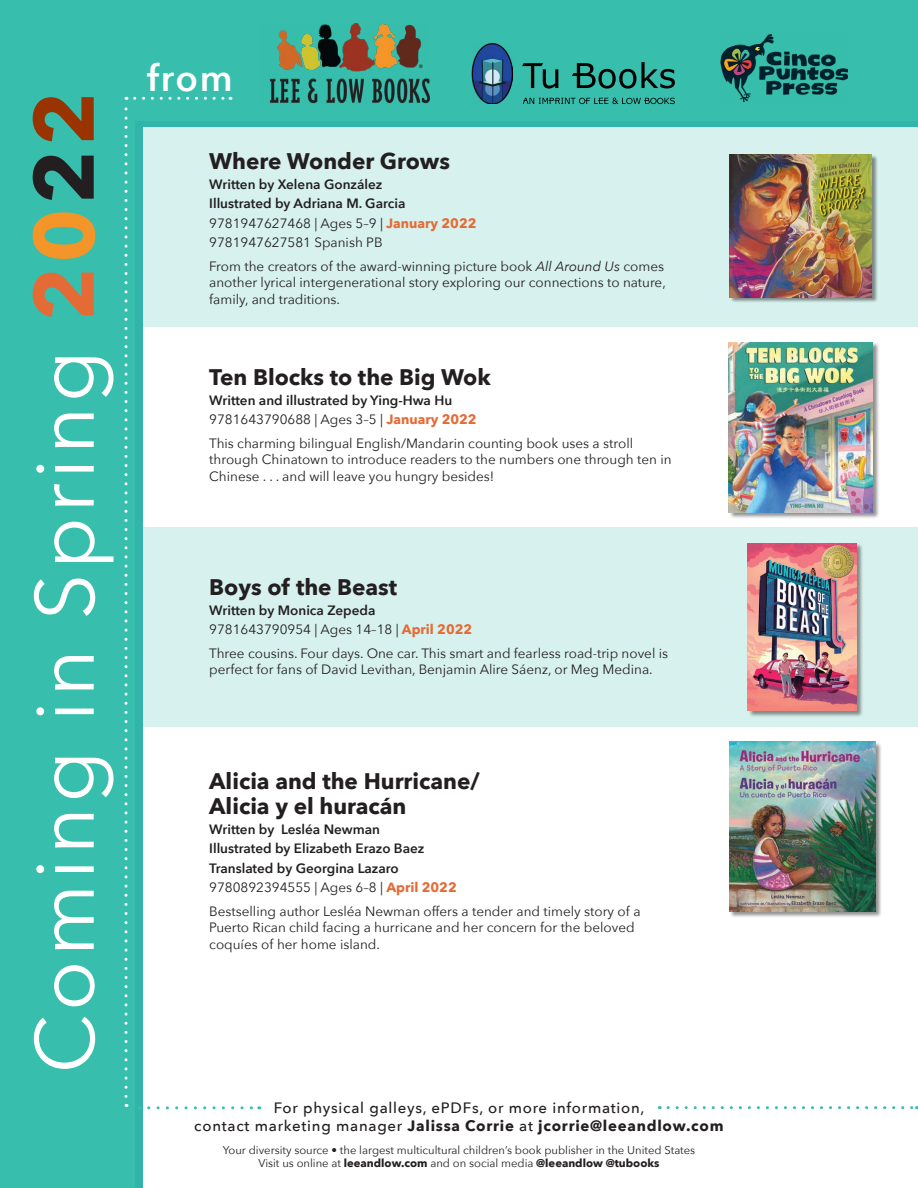
<style>
.page{position:relative;width:918px;height:1188px;background:#38beac}
.page>*{position:absolute;margin:0;border:0;box-sizing:border-box;transform-origin:0 0}
.t1{font:82.5px "Avenir Next";letter-spacing:.05em;color:#fff}
.t2{font:600 36.9px "Avenir Next";color:#fff}
.t3{font:700 22.5px/25.5px "Avenir Next";color:#231f20}
.t4{font:500 15px/18px "Avenir Next";letter-spacing:.05em;color:#231f20;text-align:center}
.t5{font:13.5px/16.5px "Avenir Next";color:#231f20}
.t6{font:600 13.5px/19.5px "Avenir Next";color:#231f20}
.t7{font:11.25px/13.5px "Avenir Next";color:#231f20;text-align:center}
.s1{font-weight:700;font-size:84px;color:#e56b36}
.s2{font-weight:700;font-size:84px;color:#f49529}
.s3{font-weight:700;font-size:84px;color:#231f20}
.s4{font-weight:700;font-size:84px;color:#930}
.s5{font-weight:400}
.s6{font-weight:700;color:#e56b36}
.s7{font-style:italic}
.s8{font-weight:600}
.s9{font-weight:700}
</style>
<div class="page">
<div style="left:144px;top:130px;width:774px;height:1058px;background:#fff"></div>
<div style="left:144px;top:127px;width:774px;height:200px;background:#d7f2ee"></div>
<div style="left:144px;top:527px;width:774px;height:200px;background:#d7f2ee"></div>
<img style="left:270px;top:24px;width:160px;height:80px">
<svg style="left:149px;top:1106px;width:111px;height:3px"></svg>
<svg style="left:125px;top:97px;width:3px;height:999px"></svg>
<svg style="left:135px;top:97px;width:96px;height:3px"></svg>
<svg style="left:522px;top:62px;width:153px;height:27px"></svg>
<svg style="left:523px;top:98px;width:152px;height:6px"></svg>
<img style="left:472px;top:43px;width:40px;height:61px">
<div style="left:730px;top:155px;width:148px;height:148px;background:#231f20;opacity:.5"></div>
<img style="left:730px;top:155px;width:142px;height:142px">
<div style="left:728px;top:342px;width:152px;height:177px;background:#231f20;opacity:.5"></div>
<img style="left:729px;top:342px;width:144px;height:170px">
<div style="left:748px;top:543px;width:116px;height:175px;background:#231f20;opacity:.5"></div>
<img style="left:748px;top:543px;width:109px;height:168px">
<div style="left:729px;top:742px;width:153px;height:176px;background:#231f20;opacity:.5"></div>
<img style="left:730px;top:742px;width:145px;height:169px">
<img style="left:720px;top:34px;width:128px;height:68px">
<svg style="left:668px;top:1106px;width:250px;height:3px"></svg>
<h1 class="t1" style="left:-5px;top:1074px;width:983px;rotate:-90deg">Coming in Spring <span class="s1">2</span><span class="s2">0</span><span class="s3">2</span><span class="s4">2</span></h1>
<h2 class="t2" style="left:147px;top:46px;width:87px">from</h2>
<h3 class="t3" style="left:209px;top:148px;width:242px">Where Wonder Grows</h3>
<p class="t6" style="left:209px;top:174px;width:269px">Written by Xelena González<br>Illustrated by Adriana M. Garcia<br><span class="s5">9781947627468 | Ages 5–9 |</span> <span class="s6">January 2022<br></span><span class="s5">9781947627581 Spanish PB</span></p>
<p class="t5" style="left:209px;top:257px;width:458px">From the creators of the award-winning picture book <span class="s7">All Around Us</span> comes another lyrical intergenerational story exploring our connections to nature, family, and traditions.</p>
<h3 class="t3" style="left:209px;top:364px;width:283px">Ten Blocks to the Big Wok</h3>
<p class="t6" style="left:209px;top:390px;width:269px">Written and illustrated by Ying-Hwa Hu<br><span class="s5">9781643790688 | Ages 3–5 |</span> <span class="s6">January 2022</span></p>
<p class="t5" style="left:209px;top:434px;width:464px">This charming bilingual English/Mandarin counting book uses a stroll through Chinatown to introduce readers to the numbers one through ten in<br>Chinese . . . and will leave you hungry besides!</p>
<h3 class="t3" style="left:209px;top:574px;width:190px">Boys of the Beast</h3>
<p class="t5" style="left:209px;top:600px;width:264px;line-height:19.5px"><span class="s8">Written by Monica Zepeda<br></span>9781643790954 | Ages 14–18 | <span class="s6">April 2022</span></p>
<p class="t5" style="left:209px;top:644px;width:460px">Three cousins. Four days. One car. This smart and fearless road-trip novel is perfect for fans of David Levithan, Benjamin Alire Sáenz, or Meg Medina.</p>
<h3 class="t3" style="left:209px;top:768px;width:272px">Alicia and the Hurricane/<br>Alicia y el huracán</h3>
<p class="t6" style="left:209px;top:819px;width:249px">Written by Lesléa Newman<br>Illustrated by Elizabeth Erazo Baez<br>Translated by Georgina Lazaro<br><span class="s5">9780892394555 | Ages 6–8 |</span> <span class="s6">April 2022</span></p>
<p class="t5" style="left:209px;top:902px;width:433px">Bestselling author Lesléa Newman offers a tender and timely story of a<br>Puerto Rican child facing a hurricane and her concern for the beloved coquíes of her home island.</p>
<p class="t4" style="left:194px;top:1099px;width:531px">For physical galleys, ePDFs, or more information,<br>contact marketing manager <span class="s9">Jalissa Corrie</span> at <span class="s9">jcorrie@leeandlow.com</span></p>
<p class="t7" style="left:223px;top:1143px;width:474px">Your diversity source • the largest multicultural children’s book publisher in the United States<br>Visit us online at <span class="s9">leeandlow.com</span> and on social media <span class="s9">@leeandlow @tubooks</span></p>
</div>
